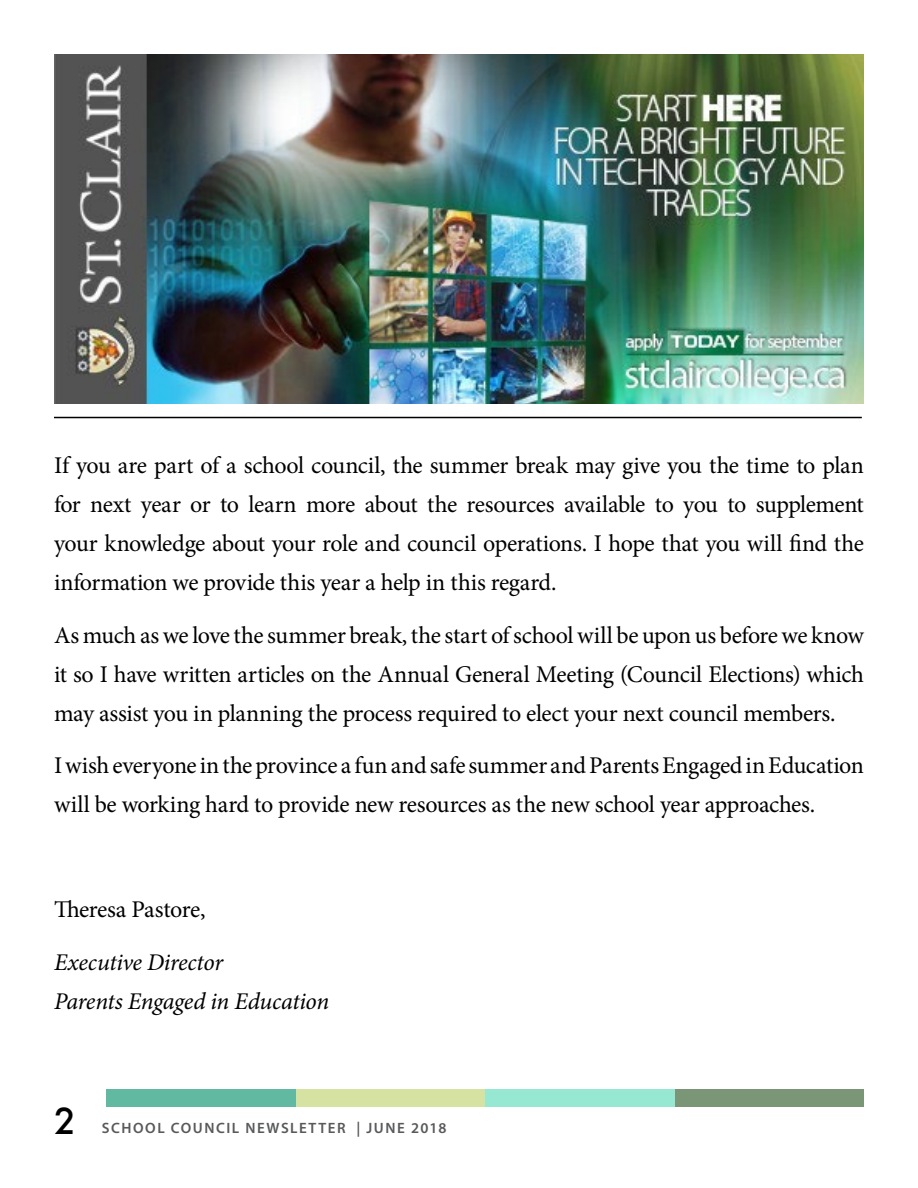
<style>
.page{position:relative;width:918px;height:1188px;background:#fff}
.page>*{position:absolute;margin:0;border:0;box-sizing:border-box;transform-origin:0 0}
.t1{font:500 34.95px "Futura";color:#000}
.t2{font:24px/39px "Minion Pro";letter-spacing:-.015em;color:#000;text-align:justify}
.t3{font:italic 24px/39px "Minion Pro";letter-spacing:-.015em;color:#000}
.t4{font:600 15px "Myriad Pro";letter-spacing:.105em;color:#58595b}
</style>
<div class="page">
<div style="left:674px;top:1090px;width:190px;height:17px;background:#7b9677"></div>
<div style="left:295px;top:1090px;width:190px;height:17px;background:#d6e2a2"></div>
<div style="left:106px;top:1090px;width:189px;height:17px;background:#61b9a1"></div>
<div style="left:485px;top:1090px;width:189px;height:17px;background:#96e8d2"></div>
<hr style="left:54px;top:417px;width:808px;height:1px;background:#000">
<img style="left:54px;top:54px;width:810px;height:350px">
<p class="t2" style="left:54px;top:446px;width:812px">If you are part of a school council, the summer break may give you the time to plan for next year or to learn more about the resources available to you to supplement your knowledge about your role and council operations. I hope that you will find the information we provide this year a help in this regard.</p>
<p class="t2" style="left:54px;top:616px;width:812px">As much as we love the summer break, the start of school will be upon us before we know it so I have written articles on the Annual General Meeting (Council Elections) which may assist you in planning the process required to elect your next council members.</p>
<p class="t2" style="left:54px;top:746px;width:811px">I wish everyone in the province a fun and safe summer and Parents Engaged in Education will be working hard to provide new resources as the new school year approaches.</p>
<p class="t2" style="left:54px;top:890px;width:153px">Theresa Pastore,</p>
<p class="t3" style="left:54px;top:943px;width:277px">Executive Director<br>Parents Engaged in Education</p>
<h1 class="t1" style="left:54px;top:1097px;width:23px">2</h1>
<p class="t4" style="left:102px;top:1118px;width:346px">SCHOOL COUNCIL NEWSLETTER | JUNE 2018</p>
</div>
